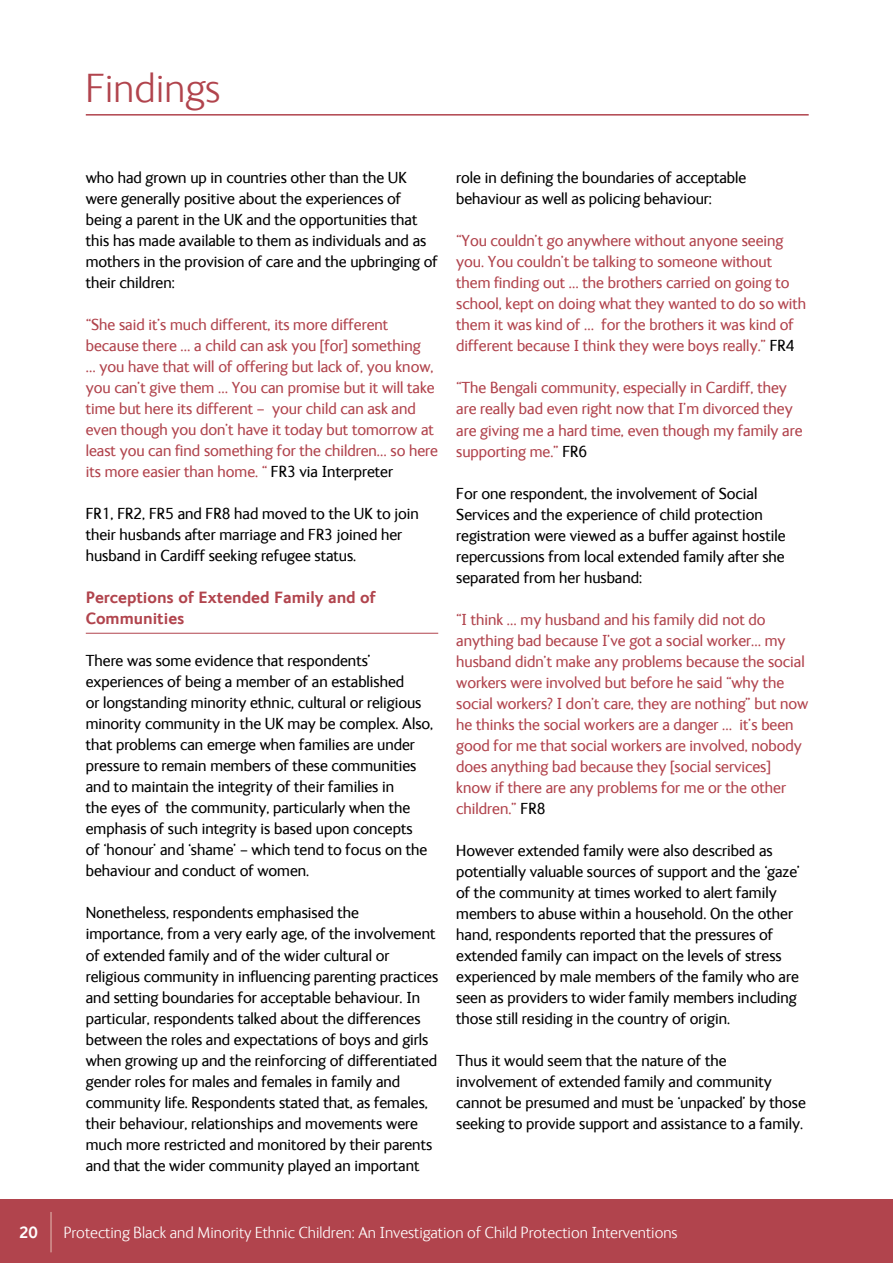
<style>
.page{position:relative;width:893px;height:1263px;background:#fff}
.page>*{position:absolute;margin:0;border:0;box-sizing:border-box;transform-origin:0 0}
.t1{font:300 42px "FS Ingrid";color:#b1444d}
.t2{font:16.5px/21px "FS Ingrid";color:#000}
.t3{font:16.5px/21px "FS Ingrid";color:#b1444d}
.t4{font:300 16.5px "FS Ingrid";color:#fff}
.t5{font:700 16.5px/21px "FS Ingrid";color:#b1444d}
.t6{font:700 16.5px "FS Ingrid";color:#fff}
.s1{color:#000}
</style>
<div class="page">
<div style="left:0;top:1199px;width:893px;height:64px;background:#b1444d"></div>
<hr style="left:86px;top:114px;width:723px;height:2px;background:#b1444d">
<hr style="left:50px;top:1212px;width:2px;height:40px;background:#d39592">
<hr style="left:86px;top:633px;width:352px;height:1px;background:#b1444d">
<h1 class="t1" style="left:86px;top:67px;width:136px">Findings</h1>
<p class="t2" style="left:86px;top:168px;width:353px">who had grown up in countries other than the UK were generally positive about the experiences of being a parent in the UK and the opportunities that this has made available to them as individuals and as mothers in the provision of care and the upbringing of their children:</p>
<p class="t3" style="left:86px;top:315px;width:354px">“She said it’s much different, its more different because there … a child can ask you [for] something<br>… you have that will of offering but lack of, you know, you can’t give them … You can promise but it will take time but here its different - your child can ask and even though you don’t have it today but tomorrow at least you can find something for the children… so here its more easier than home. “ <span class="s1">FR3 via Interpreter</span></p>
<p class="t2" style="left:86px;top:504px;width:335px">FR1, FR2, FR5 and FR8 had moved to the UK to join their husbands after marriage and FR3 joined her husband in Cardiff seeking refugee status.</p>
<p class="t5" style="left:86px;top:587px;width:291px">Perceptions of Extended Family and of<br>Communities</p>
<p class="t2" style="left:86px;top:651px;width:349px">There was some evidence that respondents’ experiences of being a member of an established<br>or longstanding minority ethnic, cultural or religious minority community in the UK may be complex. Also, that problems can emerge when families are under pressure to remain members of these communities and to maintain the integrity of their families in<br>the eyes of the community, particularly when the emphasis of such integrity is based upon concepts<br>of ‘honour’ and ‘shame’ - which tend to focus on the behaviour and conduct of women.</p>
<p class="t2" style="left:86px;top:903px;width:354px">Nonetheless, respondents emphasised the importance, from a very early age, of the involvement of extended family and of the wider cultural or religious community in influencing parenting practices and setting boundaries for acceptable behaviour. In particular, respondents talked about the differences between the roles and expectations of boys and girls when growing up and the reinforcing of differentiated gender roles for males and females in family and community life. Respondents stated that, as females, their behaviour, relationships and movements were much more restricted and monitored by their parents and that the wider community played an important</p>
<p class="t2" style="left:456px;top:168px;width:292px">role in defining the boundaries of acceptable behaviour as well as policing behaviour:</p>
<p class="t3" style="left:456px;top:231px;width:351px">“You couldn’t go anywhere without anyone seeing you. You couldn’t be talking to someone without them finding out … the brothers carried on going to school, kept on doing what they wanted to do so with them it was kind of … for the brothers it was kind of different because I think they were boys really.” <span class="s1">FR4</span></p>
<p class="t3" style="left:456px;top:378px;width:348px">“The Bengali community, especially in Cardiff, they are really bad even right now that I’m divorced they are giving me a hard time, even though my family are supporting me.” <span class="s1">FR6</span></p>
<p class="t2" style="left:456px;top:483px;width:331px">For one respondent, the involvement of Social Services and the experience of child protection registration were viewed as a buffer against hostile repercussions from local extended family after she separated from her husband:</p>
<p class="t3" style="left:456px;top:609px;width:354px">“I think … my husband and his family did not do anything bad because I’ve got a social worker… my husband didn’t make any problems because the social workers were involved but before he said “why the social workers? I don’t care, they are nothing” but now he thinks the social workers are a danger … it’s been good for me that social workers are involved, nobody does anything bad because they [social services] know if there are any problems for me or the other children.” <span class="s1">FR8</span></p>
<p class="t2" style="left:456px;top:840px;width:345px">However extended family were also described as potentially valuable sources of support and the ‘gaze’ of the community at times worked to alert family members to abuse within a household. On the other hand, respondents reported that the pressures of extended family can impact on the levels of stress experienced by male members of the family who are seen as providers to wider family members including those still residing in the country of origin.</p>
<p class="t2" style="left:456px;top:1050px;width:351px">Thus it would seem that the nature of the involvement of extended family and community cannot be presumed and must be ‘unpacked’ by those seeking to provide support and assistance to a family.</p>
<p class="t6" style="left:19px;top:1223px;width:20px">20</p>
<p class="t4" style="left:64px;top:1224px;width:615px">Protecting Black and Minority Ethnic Children: An Investigation of Child Protection Interventions</p>
</div>
